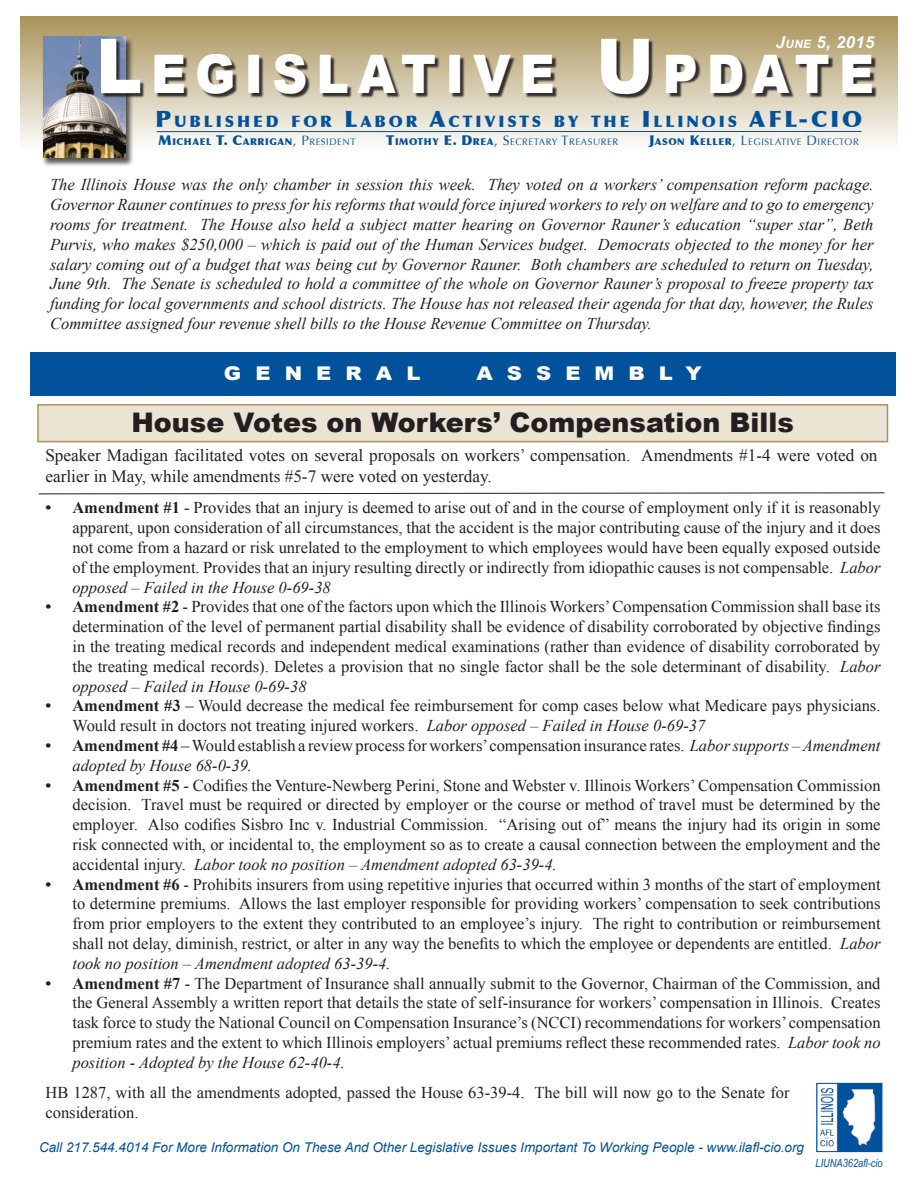
<style>
.page{position:relative;width:918px;height:1188px;background:#fff}
.page>*{position:absolute;margin:0;border:0;box-sizing:border-box;transform-origin:0 0}
.t1{font:900 53.1px "Arial";letter-spacing:.185em;color:#fff;scale:.91 1}
.t2{font:900 27px "Arial";color:#231f20}
.t3{font:900 22.5px "Optima";color:#01519b}
.t4{font:900 18.9px "Arial";letter-spacing:.67em;color:#fff;scale:1.11 1}
.t5{font:17.25px/20.7px "Times New Roman";color:#231f20}
.t6{font:16.5px/19.8px "Times New Roman";color:#231f20;text-align:justify}
.t7{font:italic 16.5px/19.8px "Times New Roman";color:#231f20;text-align:justify}
.t8{font:italic 700 16.5px "Arial";color:#fff}
.t9{font:900 15.75px "Optima";letter-spacing:.185em;color:#01519b}
.t10{font:italic 13.5px "Arial";color:#01519b}
.t11{font:italic 11.25px "Arial Narrow";color:#01519b}
.t12{font:9.45px "Optima";letter-spacing:.055em;color:#01519b}
.t13{font:900 9.45px "Optima";letter-spacing:.055em;color:#01519b}
.s1{font-size:11.55px}
.s2{font-size:75.9px}
.s3{font-size:22.5px}
.s4{font-size:13.5px}
.s5{font-weight:400;font-size:13.5px}
.s6{font-weight:400}
.s7{font-weight:900;font-size:13.5px}
.s8{font-weight:900}
.s9{font-weight:700}
.s10{font-style:italic}
</style>
<div class="page">
<div style="left:20px;top:16px;width:878px;height:134px;background:linear-gradient(to bottom,#a9935a,#fcfcfa)"></div>
<div style="left:42px;top:37px;width:92px;height:131px;background:#231f20;opacity:.75"></div>
<img style="left:43px;top:36px;width:83px;height:121px">
<div style="left:102px;top:40px;width:775px;height:59px;background:#231f20;opacity:.9"></div>
<hr style="left:157px;top:131px;width:704px;height:1px;background:#01519b">
<div style="left:30px;top:352px;width:865px;height:44px;background:#01519b"></div>
<div style="left:38px;top:405px;width:849px;height:37px;background:#ebe4d4"></div>
<div style="left:37px;top:404px;width:851px;height:38px;border:2px solid #aa945b"></div>
<img style="left:820px;top:1085px;width:60px;height:65px">
<div style="left:817px;top:1083px;width:65px;height:69px;border:1px solid #01519b"></div>
<svg style="left:38px;top:492px;width:847px;height:3px"></svg>
<p class="t8" style="left:776px;top:31px;width:100px">J<span class="s1">UNE</span> 5, 2015</p>
<h1 class="t1" style="left:96px;top:36px;width:857px"><span class="s2">L</span>EGISLATIVE <span class="s2">U</span>PDATE</h1>
<p class="t9" style="left:155px;top:112px;width:611px"><span class="s3">P</span>UBLISHED FOR <span class="s3">L</span> ABOR <span class="s3">A</span>CTIVISTS BY THE <span class="s3">I</span> LLINOIS <span class="s3">AFL</span></p>
<h3 class="t3" style="left:799px;top:106px;width:30px">-CIO</h3>
<p class="t13" style="left:159px;top:136px;width:199px"><span class="s4">M</span>ICHAEL <span class="s4">T. C</span>ARRIGAN<span class="s5">, P</span><span class="s6">RESIDENT</span></p>
<p class="t12" style="left:386px;top:137px;width:233px"><span class="s7">T</span><span class="s8">IMOTHY</span> <span class="s7">E. D</span><span class="s8">REA</span><span class="s4">, S</span>ECRETARY <span class="s4">T</span>REASURER</p>
<p class="t12" style="left:649px;top:137px;width:211px"><span class="s7">J</span><span class="s8">ASON</span> <span class="s7">K</span><span class="s8">ELLER</span><span class="s4">, L</span>EGISLATIVE <span class="s4">D</span> IRECTOR</p>
<p class="t7" style="left:50px;top:175px;width:825px">The Illinois House was the only chamber in session this week. They voted on a workers’ compensation reform package.<br>Governor Rauner continues to press for his reforms that would force injured workers to rely on welfare and to go to emergency rooms for treatment. The House also held a subject matter hearing on Governor Rauner’s education “super star”, Beth Purvis, who makes $250,000 – which is paid out of the Human Services budget. Democrats objected to the money for her salary coming out of a budget that was being cut by Governor Rauner. Both chambers are scheduled to return on Tuesday, June 9th. The Senate is scheduled to hold a committee of the whole on Governor Rauner’s proposal to freeze property tax funding for local governments and school districts. The House has not released their agenda for that day, however, the Rules Committee assigned four revenue shell bills to the House Revenue Committee on Thursday.</p>
<p class="t4" style="left:224px;top:359px;width:178px">General</p>
<p class="t4" style="left:477px;top:359px;width:204px">Assembly</p>
<h2 class="t2" style="left:131px;top:402px;width:664px">House Votes on Workers’ Compensation Bills</h2>
<p class="t5" style="left:45px;top:445px;width:834px">Speaker Madigan facilitated votes on several proposals on workers’ compensation. Amendments #1-4 were voted on earlier in May, while amendments #5-7 were voted on yesterday.</p>
<p class="t6" style="left:72px;top:498px;width:810px;text-indent:-27px"><span class="s9">• Amendment #1</span> - Provides that an injury is deemed to arise out of and in the course of employment only if it is reasonably apparent, upon consideration of all circumstances, that the accident is the major contributing cause of the injury and it does not come from a hazard or risk unrelated to the employment to which employees would have been equally exposed outside of the employment. Provides that an injury resulting directly or indirectly from idiopathic causes is not compensable. <span class="s10">Labor opposed – Failed in the House 0-69-38</span></p>
<p class="t6" style="left:72px;top:597px;width:810px;text-indent:-27px"><span class="s9">• Amendment #2</span> - Provides that one of the factors upon which the Illinois Workers’ Compensation Commission shall base its determination of the level of permanent partial disability shall be evidence of disability corroborated by objective findings in the treating medical records and independent medical examinations (rather than evidence of disability corroborated by the treating medical records). Deletes a provision that no single factor shall be the sole determinant of disability. <span class="s10">Labor opposed – Failed in House 0-69-38</span></p>
<p class="t6" style="left:72px;top:696px;width:810px;text-indent:-27px"><span class="s9">• Amendment #3</span> – Would decrease the medical fee reimbursement for comp cases below what Medicare pays physicians.<br>Would result in doctors not treating injured workers. <span class="s10">Labor opposed – Failed in House 0-69-37</span></p>
<p class="t6" style="left:72px;top:735px;width:810px;text-indent:-27px"><span class="s9">• Amendment #4</span> – Would establish a review process for workers’ compensation insurance rates. <span class="s10">Labor supports – Amendment adopted by House 68-0-39.</span></p>
<p class="t6" style="left:72px;top:775px;width:810px;text-indent:-27px"><span class="s9">• Amendment #5</span> - Codifies the Venture-Newberg Perini, Stone and Webster v. Illinois Workers’ Compensation Commission decision. Travel must be required or directed by employer or the course or method of travel must be determined by the employer. Also codifies Sisbro Inc v. Industrial Commission. “Arising out of” means the injury had its origin in some risk connected with, or incidental to, the employment so as to create a causal connection between the employment and the accidental injury. <span class="s10">Labor took no position – Amendment adopted 63-39-4.</span></p>
<p class="t6" style="left:72px;top:874px;width:810px;text-indent:-27px"><span class="s9">• Amendment #6</span> - Prohibits insurers from using repetitive injuries that occurred within 3 months of the start of employment to determine premiums. Allows the last employer responsible for providing workers’ compensation to seek contributions from prior employers to the extent they contributed to an employee’s injury. The right to contribution or reimbursement shall not delay, diminish, restrict, or alter in any way the benefits to which the employee or dependents are entitled. <span class="s10">Labor took no position – Amendment adopted 63-39-4.</span></p>
<p class="t6" style="left:72px;top:973px;width:810px;text-indent:-27px"><span class="s9">• Amendment #7</span> - The Department of Insurance shall annually submit to the Governor, Chairman of the Commission, and the General Assembly a written report that details the state of self-insurance for workers’ compensation in Illinois. Creates task force to study the National Council on Compensation Insurance’s (NCCI) recommendations for workers’ compensation premium rates and the extent to which Illinois employers’ actual premiums reflect these recommended rates. <span class="s10">Labor took no position - Adopted by the House 62-40-4.</span></p>
<p class="t6" style="left:45px;top:1083px;width:746px">HB 1287, with all the amendments adopted, passed the House 63-39-4. The bill will now go to the Senate for consideration.</p>
<p class="t10" style="left:39px;top:1138px;width:767px">Call 217.544.4014 For More Information On These And Other Legislative Issues Important To Working People - www.ilafl-cio.org</p>
<p class="t11" style="left:816px;top:1155px;width:69px">Liuna362afl-cio</p>
</div>
